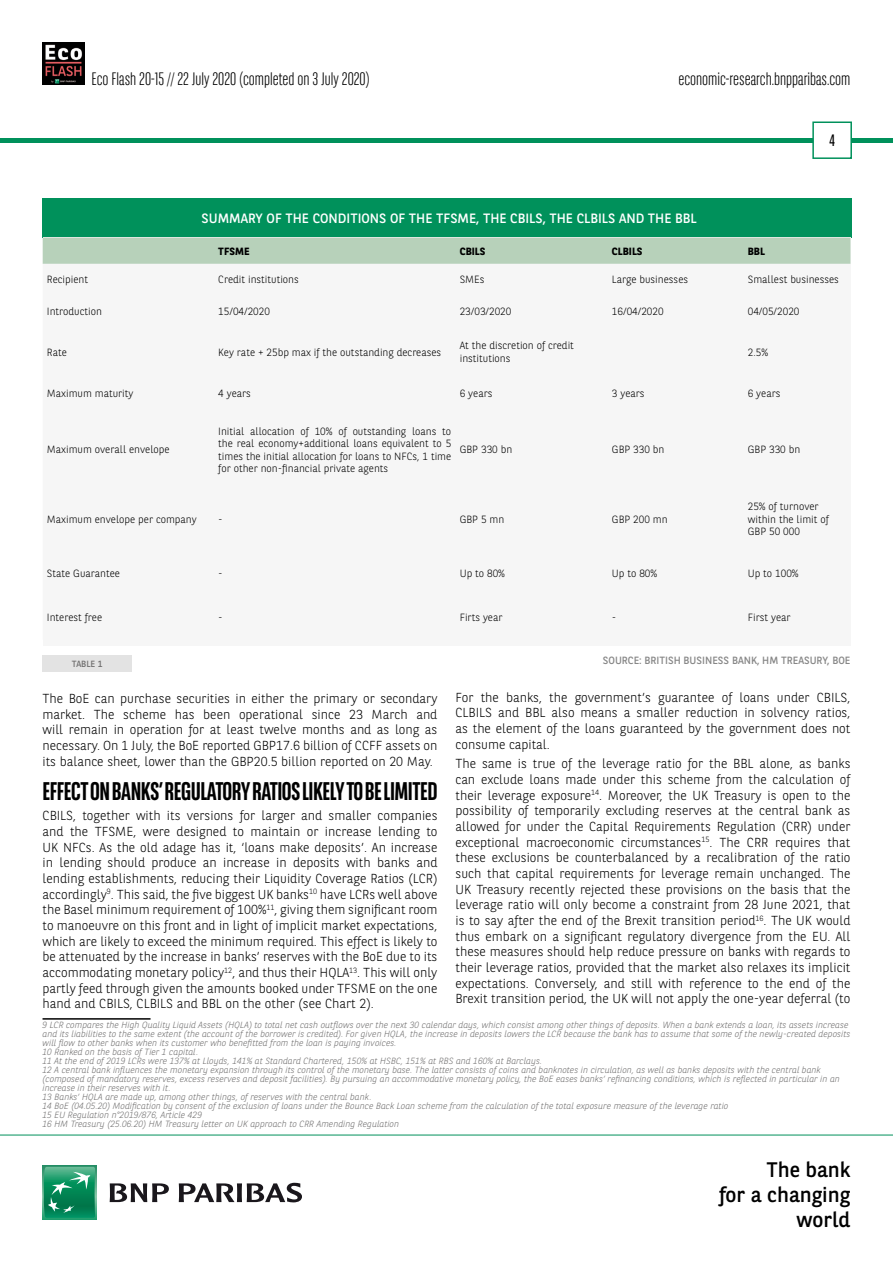
<style>
.page{position:relative;width:893px;height:1263px;background:#fff}
.page>*{position:absolute;margin:0;border:0;box-sizing:border-box;transform-origin:0 0}
.t1{font:700 25.5px "BNPP Sans Condensed";letter-spacing:-.02em;color:#000}
.t2{font:21px/25.2px "BNPP Sans";color:#000;text-align:right}
.t3{font:300 18px "BNPP Sans Condensed";color:#000}
.t4{font:16.5px "BNPP Sans Condensed";color:#000}
.t5{font:13.5px "BNPP Sans";color:#fff}
.t6{font:300 13.05px/15.6px "BNPP Sans";color:#000;text-align:justify}
.t7{font:300 10.5px/12.6px "BNPP Sans";color:#000}
.t8{font:10.5px "BNPP Sans";color:#878787}
.t9{font:700 10.5px "BNPP Sans";color:#000}
.t10{font:italic 300 9px/9px "BNPP Sans";color:#706f6f}
.t11{font:9px "BNPP Sans";color:#706f6f}
</style>
<div class="page">
<hr style="left:1px;top:138px;width:892px;height:4px;background:#00915b">
<svg style="left:43px;top:1166px;width:53px;height:53px"></svg>
<svg style="left:44px;top:1167px;width:51px;height:51px"></svg>
<svg style="left:110px;top:1183px;width:59px;height:19px"></svg>
<svg style="left:179px;top:1183px;width:123px;height:19px"></svg>
<hr style="left:0;top:1135px;width:893px;height:1px;background:#00915b">
<svg style="left:812px;top:121px;width:41px;height:38px"></svg>
<img style="left:43px;top:43px;width:42px;height:42px">
<hr style="left:43px;top:1018px;width:108px;height:2px;background:#000">
<div style="left:43px;top:198px;width:809px;height:40px;background:#00915b"></div>
<div style="left:43px;top:238px;width:807px;height:26px;background:#b7d1ba"></div>
<div style="left:43px;top:655px;width:89px;height:17px;background:#e3e3e3"></div>
<h3 class="t3" style="left:91px;top:67px;width:280px">Eco Flash 20-15 // 22 July 2020 (completed on 3 July 2020)</h3>
<h3 class="t3" style="left:678px;top:67px;width:174px">economic-research.bnpparibas.com</h3>
<p class="t4" style="left:829px;top:130px;width:7px">4</p>
<p class="t5" style="left:202px;top:209px;width:497px">SUMMARY OF THE CONDITIONS OF THE TFSME, THE CBILS, THE CLBILS AND THE BBL</p>
<p class="t9" style="left:218px;top:244px;width:33px">TFSME</p>
<p class="t9" style="left:460px;top:244px;width:27px">CBILS</p>
<p class="t9" style="left:612px;top:244px;width:32px">CLBILS</p>
<p class="t9" style="left:748px;top:244px;width:19px">BBL</p>
<p class="t7" style="left:47px;top:272px;width:43px">Recipient</p>
<p class="t7" style="left:218px;top:272px;width:82px">Credit institutions</p>
<p class="t7" style="left:460px;top:272px;width:26px">SMEs</p>
<p class="t7" style="left:612px;top:272px;width:78px">Large businesses</p>
<p class="t7" style="left:748px;top:272px;width:93px">Smallest businesses</p>
<p class="t7" style="left:47px;top:304px;width:57px">Introduction</p>
<p class="t7" style="left:218px;top:304px;width:53px">15/04/2020</p>
<p class="t7" style="left:460px;top:304px;width:53px">23/03/2020</p>
<p class="t7" style="left:612px;top:304px;width:53px">16/04/2020</p>
<p class="t7" style="left:748px;top:304px;width:53px">04/05/2020</p>
<p class="t7" style="left:47px;top:345px;width:21px">Rate</p>
<p class="t7" style="left:218px;top:345px;width:225px">Key rate + 25bp max if the outstanding decreases</p>
<p class="t7" style="left:460px;top:339px;width:116px">At the discretion of credit institutions</p>
<p class="t7" style="left:748px;top:345px;width:22px">2.5%</p>
<p class="t7" style="left:47px;top:387px;width:88px">Maximum maturity</p>
<p class="t7" style="left:218px;top:387px;width:34px">4 years</p>
<p class="t7" style="left:460px;top:387px;width:34px">6 years</p>
<p class="t7" style="left:612px;top:387px;width:34px">3 years</p>
<p class="t7" style="left:748px;top:387px;width:34px">6 years</p>
<p class="t7" style="left:47px;top:443px;width:124px">Maximum overall envelope</p>
<p class="t7" style="left:218px;top:424px;width:234px;text-align:justify">Initial allocation of 10% of outstanding loans to the real economy+additional loans equivalent to 5 times the initial allocation for loans to NFCs, 1 time for other non-financial private agents</p>
<p class="t7" style="left:460px;top:443px;width:54px">GBP 330 bn</p>
<p class="t7" style="left:612px;top:443px;width:54px">GBP 330 bn</p>
<p class="t7" style="left:748px;top:443px;width:54px">GBP 330 bn</p>
<p class="t7" style="left:47px;top:512px;width:151px">Maximum envelope per company</p>
<p class="t7" style="left:218px;top:512px;width:6px">-</p>
<p class="t7" style="left:460px;top:512px;width:46px">GBP 5 mn</p>
<p class="t7" style="left:612px;top:512px;width:57px">GBP 200 mn</p>
<p class="t7" style="left:748px;top:499px;width:83px">25% of turnover within the limit of<br>GBP 50 000</p>
<p class="t7" style="left:47px;top:566px;width:75px">State Guarantee</p>
<p class="t7" style="left:218px;top:566px;width:6px">-</p>
<p class="t7" style="left:460px;top:566px;width:47px">Up to 80%</p>
<p class="t7" style="left:612px;top:566px;width:47px">Up to 80%</p>
<p class="t7" style="left:748px;top:566px;width:52px">Up to 100%</p>
<p class="t7" style="left:47px;top:611px;width:57px">Interest free</p>
<p class="t7" style="left:218px;top:611px;width:6px">-</p>
<p class="t7" style="left:460px;top:611px;width:44px">Firts year</p>
<p class="t7" style="left:612px;top:611px;width:6px">-</p>
<p class="t7" style="left:748px;top:611px;width:44px">First year</p>
<p class="t11" style="left:72px;top:658px;width:32px">TABLE 1</p>
<p class="t8" style="left:603px;top:653px;width:249px">SOURCE: BRITISH BUSINESS BANK, HM TREASURY, BOE</p>
<p class="t6" style="left:455px;top:689px;width:396px">For the banks, the government’s guarantee of loans under CBILS, CLBILS and BBL also means a smaller reduction in solvency ratios, as the element of the loans guaranteed by the government does not consume capital.</p>
<p class="t6" style="left:455px;top:755px;width:397px">The same is true of the leverage ratio for the BBL alone, as banks can exclude loans made under this scheme from the calculation of their leverage exposure<sup>14</sup>. Moreover, the UK Treasury is open to the possibility of temporarily excluding reserves at the central bank as allowed for under the Capital Requirements Regulation (CRR) under exceptional macroeconomic circumstances<sup>15</sup>. The CRR requires that these exclusions be counterbalanced by a recalibration of the ratio such that capital requirements for leverage remain unchanged. The UK Treasury recently rejected these provisions on the basis that the leverage ratio will only become a constraint from 28 June 2021, that is to say after the end of the Brexit transition period<sup>16</sup>. The UK would thus embark on a significant regulatory divergence from the EU. All these measures should help reduce pressure on banks with regards to their leverage ratios, provided that the market also relaxes its implicit expectations. Conversely, and still with reference to the end of the Brexit transition period, the UK will not apply the one-year deferral (to</p>
<p class="t6" style="left:43px;top:690px;width:396px">The BoE can purchase securities in either the primary or secondary market. The scheme has been operational since 23 March and will remain in operation for at least twelve months and as long as necessary. On 1 July, the BoE reported GBP17.6 billion of CCFF assets on its balance sheet, lower than the GBP20.5 billion reported on 20 May.</p>
<h1 class="t1" style="left:43px;top:777px;width:396px">EFFECT ON BANKS’ REGULATORY RATIOS LIKELY TO BE LIMITED</h1>
<p class="t6" style="left:43px;top:807px;width:396px">CBILS, together with its versions for larger and smaller companies and the TFSME, were designed to maintain or increase lending to UK NFCs. As the old adage has it, ‘loans make deposits’. An increase in lending should produce an increase in deposits with banks and lending establishments, reducing their Liquidity Coverage Ratios (LCR) accordingly<sup>9</sup>. This said, the five biggest UK banks<sup>10</sup> have LCRs well above the Basel minimum requirement of 100%<sup>11</sup>, giving them significant room to manoeuvre on this front and in light of implicit market expectations, which are likely to exceed the minimum required. This effect is likely to be attenuated by the increase in banks’ reserves with the BoE due to its accommodating monetary policy<sup>12</sup>, and thus their HQLA<sup>13</sup>. This will only partly feed through given the amounts booked under TFSME on the one hand and CBILS, CLBILS and BBL on the other (see Chart 2).</p>
<p class="t10" style="left:43px;top:1020px;width:809px">9 LCR compares the High Quality Liquid Assets (HQLA) to total net cash outflows over the next 30 calendar days, which consist among other things of deposits. When a bank extends a loan, its assets increase and its liabilities to the same extent (the account of the borrower is credited). For given HQLA, the increase in deposits lowers the LCR because the bank has to assume that some of the newly-created deposits will flow to other banks when its customer who benefitted from the loan is paying invoices.<br>10 Ranked on the basis of Tier 1 capital.<br>11 At the end of 2019 LCRs were 137% at Lloyds, 141% at Standard Chartered, 150% at HSBC, 151% at RBS and 160% at Barclays.<br>12 A central bank influences the monetary expansion through its control of the monetary base. The latter consists of coins and banknotes in circulation, as well as banks deposits with the central bank (composed of mandatory reserves, excess reserves and deposit facilities). By pursuing an accommodative monetary policy, the BoE eases banks’ refinancing conditions, which is reflected in particular in an increase in their reserves with it.<br>13 Banks’ HQLA are made up, among other things, of reserves with the central bank.<br>14 BoE (04.05.20) Modification by consent of the exclusion of loans under the Bounce Back Loan scheme from the calculation of the total exposure measure of the leverage ratio<br>15 EU Regulation n°2019/876, Article 429<br>16 HM Treasury (25.06.20) HM Treasury letter on UK approach to CRR Amending Regulation</p>
<h2 class="t2" style="left:719px;top:1156px;width:133px">The bank<br>for a changing world</h2>
</div>
